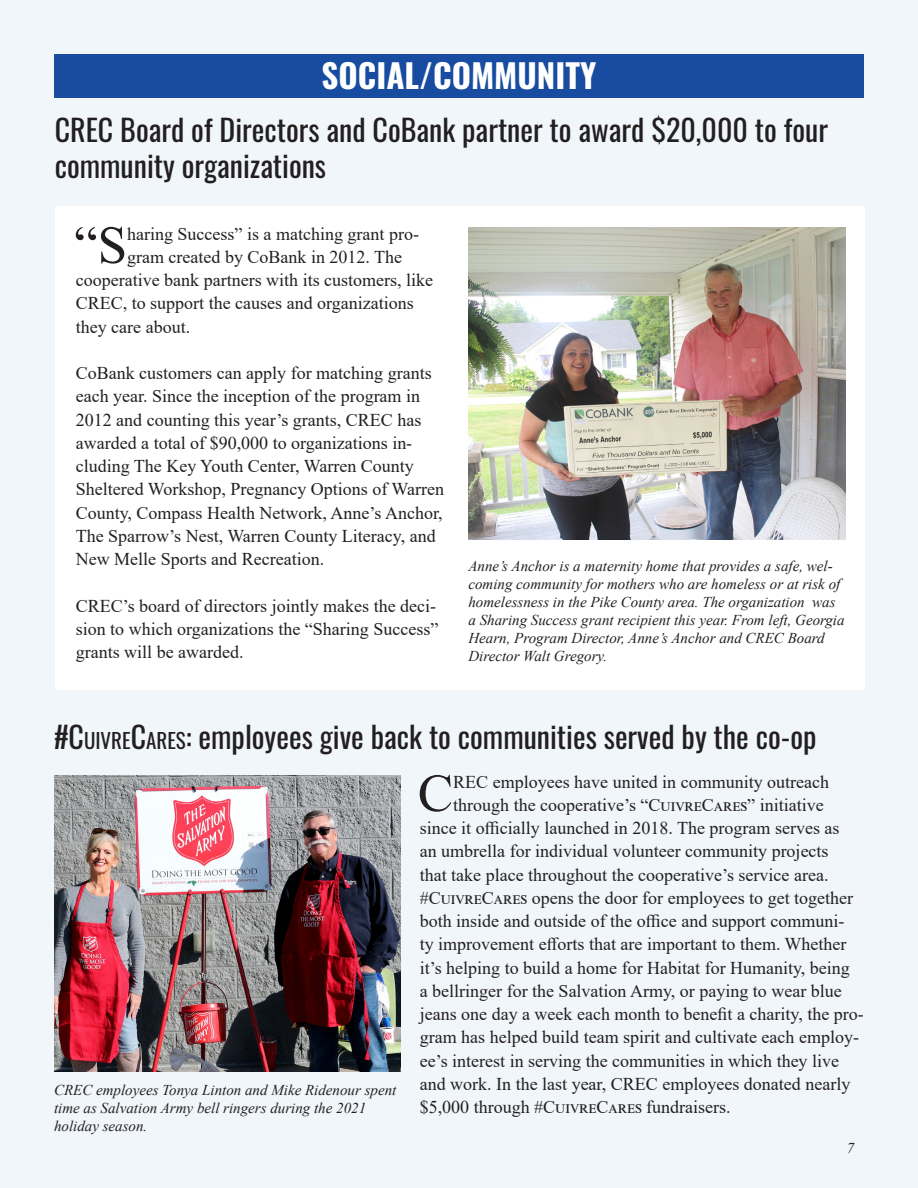
<style>
.page{position:relative;width:918px;height:1188px;background:#f1f6fb}
.page>*{position:absolute;margin:0;border:0;box-sizing:border-box;transform-origin:0 0}
.t1{font:53.1px "Times New Roman";color:#231f20}
.t2{font:700 33px "Oswald";color:#fff}
.t3{font:30px/36px "Oswald";color:#231f20}
.t4{font:18px/23.2px "Times New Roman";color:#231f20}
.t5{font:italic 15px/18px "Times New Roman";color:#231f20}
.s1{font-style:inherit}
.s2{font-size:21px}
</style>
<div class="page">
<div style="left:54px;top:54px;width:810px;height:43px;background:#184ca0"></div>
<div style="left:56px;top:207px;width:810px;height:483px;background:#fff"></div>
<img style="left:468px;top:227px;width:377px;height:313px">
<img style="left:54px;top:775px;width:346px;height:296px">
<p class="t2" style="left:322px;top:58px;width:276px">SOCIAL/COMMUNITY</p>
<p class="t3" style="left:55px;top:108px;width:775px">CREC Board of Directors and CoBank partner to award $20,000 to four community organizations</p>
<p class="t1" style="left:74px;top:208px;width:55px">“S</p>
<p class="t4" style="left:127px;top:221px;width:293px">haring Success” is a matching grant pro-</p>
<p class="t4" style="left:127px;top:245px;width:277px">gram created by CoBank in 2012. The</p>
<p class="t4" style="left:76px;top:268px;width:359px">cooperative bank partners with its customers, like</p>
<p class="t4" style="left:76px;top:291px;width:340px">CREC, to support the causes and organizations</p>
<p class="t4" style="left:76px;top:314px;width:116px">they care about.</p>
<p class="t4" style="left:76px;top:361px;width:370px">CoBank customers can apply for matching grants each year. Since the inception of the program in 2012 and counting this year’s grants, CREC has awarded a total of $90,000 to organizations in&shy;cluding The Key Youth Center, Warren County Sheltered Workshop, Pregnancy Options of Warren County, Compass Health Network, Anne’s Anchor, The Sparrow’s Nest, Warren County Literacy, and New Melle Sports and Recreation.</p>
<p class="t4" style="left:76px;top:593px;width:364px">CREC’s board of directors jointly makes the deci&shy;sion to which organizations the “Sharing Success” grants will be awarded.</p>
<p class="t5" style="left:468px;top:556px;width:378px">Anne’s Anchor is a maternity home that provides a safe, wel&shy;coming community for mothers who are homeless or at risk of homelessness in the Pike County area. The organization was a Sharing Success grant recipient this year. From left, Georgia Hearn, Program Director, Anne’s Anchor and CREC Board Director Walt Gregory.</p>
<p class="t3" style="left:54px;top:715px;width:764px">#<span class="s1">C</span><span class="s2">UIVRE</span><span class="s1">C</span><span class="s2">ARES</span>: employees give back to communities served by the co-op</p>
<p class="t5" style="left:54px;top:1080px;width:344px">CREC employees Tonya Linton and Mike Ridenour spent time as Salvation Army bell ringers during the 2021 holiday season.</p>
<p class="t1" style="left:418px;top:756px;width:37px">C</p>
<p class="t4" style="left:453px;top:769px;width:377px">REC employees have united in community outreach</p>
<p class="t4" style="left:453px;top:793px;width:372px">through the cooperative’s “CuivreCares” initiative</p>
<p class="t4" style="left:420px;top:816px;width:421px">since it officially launched in 2018. The program serves as</p>
<p class="t4" style="left:420px;top:839px;width:410px">an umbrella for individual volunteer community projects</p>
<p class="t4" style="left:420px;top:862px;width:410px">that take place throughout the cooperative’s service area.</p>
<p class="t4" style="left:420px;top:886px;width:435px">#CuivreCares opens the door for employees to get together</p>
<p class="t4" style="left:420px;top:909px;width:426px">both inside and outside of the office and support communi-</p>
<p class="t4" style="left:420px;top:932px;width:428px">ty improvement efforts that are important to them. Whether</p>
<p class="t4" style="left:420px;top:955px;width:432px">it’s helping to build a home for Habitat for Humanity, being</p>
<p class="t4" style="left:420px;top:979px;width:424px">a bellringer for the Salvation Army, or paying to wear blue</p>
<p class="t4" style="left:420px;top:1002px;width:446px">jeans one day a week each month to benefit a charity, the pro-</p>
<p class="t4" style="left:420px;top:1025px;width:441px">gram has helped build team spirit and cultivate each employ-</p>
<p class="t4" style="left:420px;top:1048px;width:421px">ee’s interest in serving the communities in which they live</p>
<p class="t4" style="left:420px;top:1072px;width:432px">and work. In the last year, CREC employees donated nearly</p>
<p class="t4" style="left:420px;top:1095px;width:313px">$5,000 through #CuivreCares fundraisers.</p>
<p class="t5" style="left:847px;top:1139px;width:9px">7</p>
</div>
